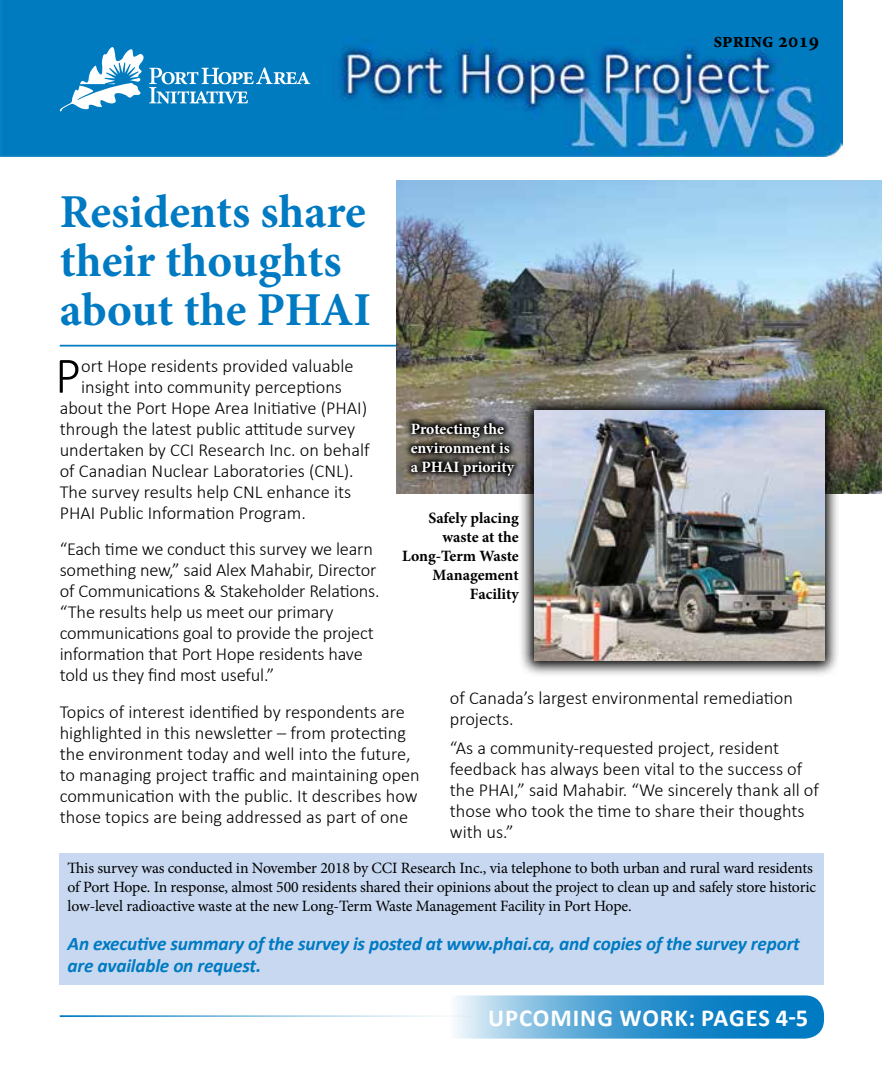
<style>
.page{position:relative;width:882px;height:1071px;background:#fff}
.page>*{position:absolute;margin:0;border:0;box-sizing:border-box;transform-origin:0 0}
.t1{font:300 51.45px "Calibri";color:#000}
.t2{font:700 47.25px/49px "Minion Pro";color:#007ac2}
.t3{font:700 24.5px "Calibri";letter-spacing:.04em;color:#fff}
.t4{font:700 condensed 21px "Minion Pro";color:#000}
.t5{font:italic 700 19.25px/22.8px "Calibri";letter-spacing:-.01em;color:#007ac2}
.t6{font:300 18.38px/21px "Calibri";color:#000}
.t7{font:15.75px/19.2px "Minion Pro";letter-spacing:-.015em;color:#000}
.t8{font:700 15.75px/19.2px "Minion Pro";letter-spacing:-.005em;color:#000;text-align:right}
.t9{font:700 15.75px/19.2px "Minion Pro";letter-spacing:-.005em;color:#fff}
</style>
<div class="page">
<img style="left:0;top:0;width:842px;height:157px">
<hr style="left:60px;top:345px;width:822px;height:2px;background:#007ac2">
<svg style="left:455px;top:995px;width:369px;height:44px;background:#4da2d4"></svg>
<img style="left:396px;top:180px;width:486px;height:313px">
<svg style="left:60px;top:47px;width:250px;height:64px;background:#3596cc"></svg>
<svg style="left:404px;top:415px;width:114px;height:68px;background:#4c4943"></svg>
<svg style="left:518px;top:394px;width:322px;height:281px;background:#8a8a87"></svg>
<img style="left:535px;top:410px;width:289px;height:251px">
<hr style="left:60px;top:1015px;width:429px;height:2px;background:#007ac2">
<div style="left:60px;top:853px;width:764px;height:132px;background:#c7d8f0"></div>
<h2 class="t2" style="left:60px;top:187px;width:313px">Residents share their thoughts about the PHAI</h2>
<p class="t4" style="left:714px;top:26px;width:107px">spring 2019</p>
<h1 class="t1" style="left:55px;top:344px;width:28px">P</h1>
<p class="t6" style="left:81px;top:355px;width:274px">ort Hope residents provided valuable</p>
<p class="t6" style="left:81px;top:376px;width:262px">insight into community perceptions</p>
<p class="t6" style="left:60px;top:397px;width:309px">about the Port Hope Area Initiative (PHAI)</p>
<p class="t6" style="left:60px;top:418px;width:297px">through the latest public attitude survey</p>
<p class="t6" style="left:60px;top:439px;width:311px">undertaken by CCI Research Inc. on behalf</p>
<p class="t6" style="left:60px;top:460px;width:296px">of Canadian Nuclear Laboratories (CNL).</p>
<p class="t6" style="left:60px;top:481px;width:293px">The survey results help CNL enhance its</p>
<p class="t6" style="left:60px;top:502px;width:248px">PHAI Public Information Program.</p>
<p class="t6" style="left:60px;top:539px;width:321px">“Each time we conduct this survey we learn something new,” said Alex Mahabir, Director of Communications &amp; Stakeholder Relations. “The results help us meet our primary communications goal to provide the project information that Port Hope residents have told us they find most useful.”</p>
<p class="t6" style="left:60px;top:701px;width:362px">Topics of interest identified by respondents are highlighted in this newsletter – from protecting the environment today and well into the future, to managing project traffic and maintaining open communication with the public. It describes how those topics are being addressed as part of one</p>
<p class="t9" style="left:411px;top:419px;width:105px">Protecting the environment is a PHAI priority</p>
<p class="t8" style="left:402px;top:508px;width:118px">Safely placing waste at the<br>Long-Term Waste<br>Management<br>Facility</p>
<p class="t6" style="left:450px;top:688px;width:345px">of Canada’s largest environmental remediation projects.</p>
<p class="t6" style="left:450px;top:737px;width:371px">“As a community-requested project, resident feedback has always been vital to the success of the PHAI,” said Mahabir. “We sincerely thank all of those who took the time to share their thoughts with us.”</p>
<p class="t7" style="left:68px;top:858px;width:750px">This survey was conducted in November 2018 by CCI Research Inc., via telephone to both urban and rural ward residents of Port Hope. In response, almost 500 residents shared their opinions about the project to clean up and safely store historic low-level radioactive waste at the new Long-Term Waste Management Facility in Port Hope.</p>
<p class="t5" style="left:68px;top:931px;width:734px">An executive summary of the survey is posted at www.phai.ca, and copies of the survey report are available on request.</p>
<h3 class="t3" style="left:488px;top:1001px;width:322px">UPCOMING WORK: PAGES 4-5</h3>
</div>
